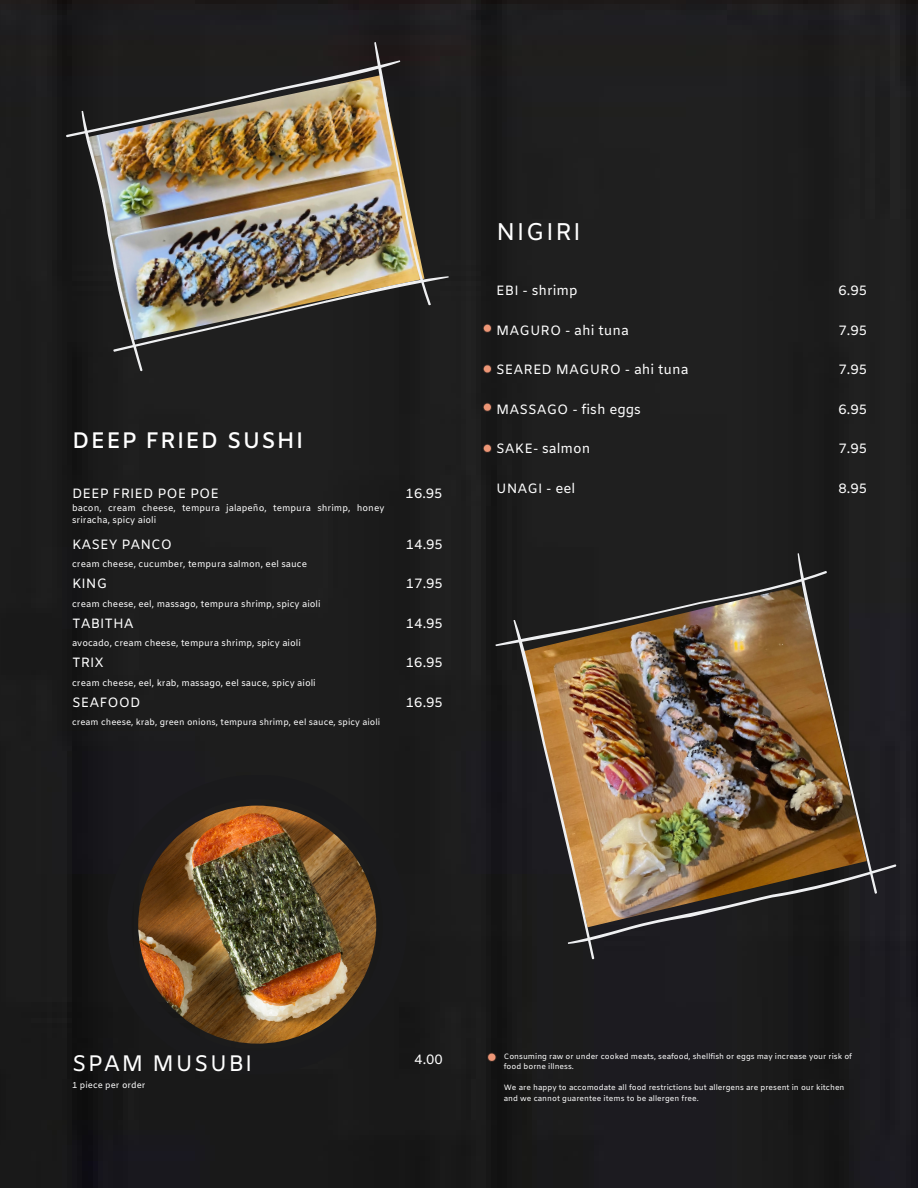
<style>
.page{position:relative;width:918px;height:1188px;background:#1d1c1d}
.page>*{position:absolute;margin:0;border:0;box-sizing:border-box;transform-origin:0 0}
.t1{font:24.15px "Amiko";letter-spacing:.05em;color:#fff}
.t2{font:600 22.5px "Amiko";letter-spacing:.05em;color:#fff}
.t3{font:22.5px "Amiko";letter-spacing:.05em;color:#fff}
.t4{font:13.5px "Amiko";color:#fff}
.t5{font:9px/12px "Amiko";color:#fff}
.t6{font:8.7px "Amiko";color:#fff}
.t7{font:7.65px/10.5px "Amiko";color:#fff}
</style>
<div class="page">
<img style="left:65px;top:42px;width:384px;height:330px">
<svg style="left:483px;top:364px;width:9px;height:9px"></svg>
<svg style="left:483px;top:324px;width:9px;height:9px"></svg>
<svg style="left:483px;top:444px;width:9px;height:9px"></svg>
<svg style="left:483px;top:403px;width:9px;height:9px"></svg>
<img style="left:495px;top:553px;width:402px;height:407px">
<svg style="left:487px;top:1053px;width:9px;height:9px"></svg>
<img style="left:107px;top:775px;width:300px;height:300px">
<p class="t2" style="left:72px;top:427px;width:233px">DEEP FRIED SUSHI</p>
<p class="t4" style="left:72px;top:486px;width:148px">DEEP FRIED POE POE</p>
<p class="t5" style="left:72px;top:503px;width:314px">bacon, cream cheese, tempura jalapeño, tempura shrimp, honey sriracha, spicy aioli</p>
<p class="t4" style="left:72px;top:536px;width:102px">KASEY PANCO</p>
<p class="t5" style="left:72px;top:559px;width:237px">cream cheese, cucumber, tempura salmon, eel sauce</p>
<p class="t4" style="left:72px;top:576px;width:37px">KING</p>
<p class="t5" style="left:72px;top:599px;width:250px">cream cheese, eel, massago, tempura shrimp, spicy aioli</p>
<p class="t4" style="left:72px;top:615px;width:63px">TABITHA</p>
<p class="t5" style="left:72px;top:638px;width:230px">avocado, cream cheese, tempura shrimp, spicy aioli</p>
<p class="t4" style="left:72px;top:655px;width:33px">TRIX</p>
<p class="t5" style="left:72px;top:678px;width:245px">cream cheese, eel, krab, massago, eel sauce, spicy aioli</p>
<p class="t4" style="left:72px;top:694px;width:70px">SEAFOOD</p>
<p class="t6" style="left:72px;top:717px;width:310px">cream cheese, krab, green onions, tempura shrimp, eel sauce, spicy aioli</p>
<p class="t4" style="left:406px;top:486px;width:38px">16.95</p>
<p class="t4" style="left:406px;top:536px;width:38px">14.95</p>
<p class="t4" style="left:406px;top:576px;width:38px">17.95</p>
<p class="t4" style="left:406px;top:615px;width:38px">14.95</p>
<p class="t4" style="left:406px;top:655px;width:38px">16.95</p>
<p class="t4" style="left:406px;top:694px;width:38px">16.95</p>
<p class="t1" style="left:496px;top:218px;width:86px">NIGIRI</p>
<p class="t4" style="left:496px;top:283px;width:83px">EBI - shrimp</p>
<p class="t4" style="left:496px;top:322px;width:134px">MAGURO - ahi tuna</p>
<p class="t4" style="left:496px;top:362px;width:194px">SEARED MAGURO - ahi tuna</p>
<p class="t4" style="left:496px;top:401px;width:146px">MASSAGO - fish eggs</p>
<p class="t4" style="left:496px;top:441px;width:96px">SAKE- salmon</p>
<p class="t4" style="left:496px;top:480px;width:81px">UNAGI - eel</p>
<p class="t4" style="left:839px;top:480px;width:30px">8.95</p>
<p class="t4" style="left:839px;top:283px;width:30px">6.95</p>
<p class="t4" style="left:839px;top:322px;width:30px">7.95</p>
<p class="t4" style="left:839px;top:362px;width:30px">7.95</p>
<p class="t4" style="left:839px;top:401px;width:30px">6.95</p>
<p class="t4" style="left:839px;top:441px;width:30px">7.95</p>
<p class="t3" style="left:72px;top:1050px;width:182px">SPAM MUSUBI</p>
<p class="t4" style="left:414px;top:1051px;width:30px">4.00</p>
<p class="t6" style="left:72px;top:1080px;width:75px">1 piece per order</p>
<p class="t7" style="left:504px;top:1052px;width:350px">Consuming raw or under cooked meats, seafood, shellfish or eggs may increase your risk of food borne illness.</p>
<p class="t7" style="left:504px;top:1083px;width:342px">We are happy to accomodate all food restrictions but allergens are present in our kitchen and we cannot guarentee items to be allergen free.</p>
</div>
